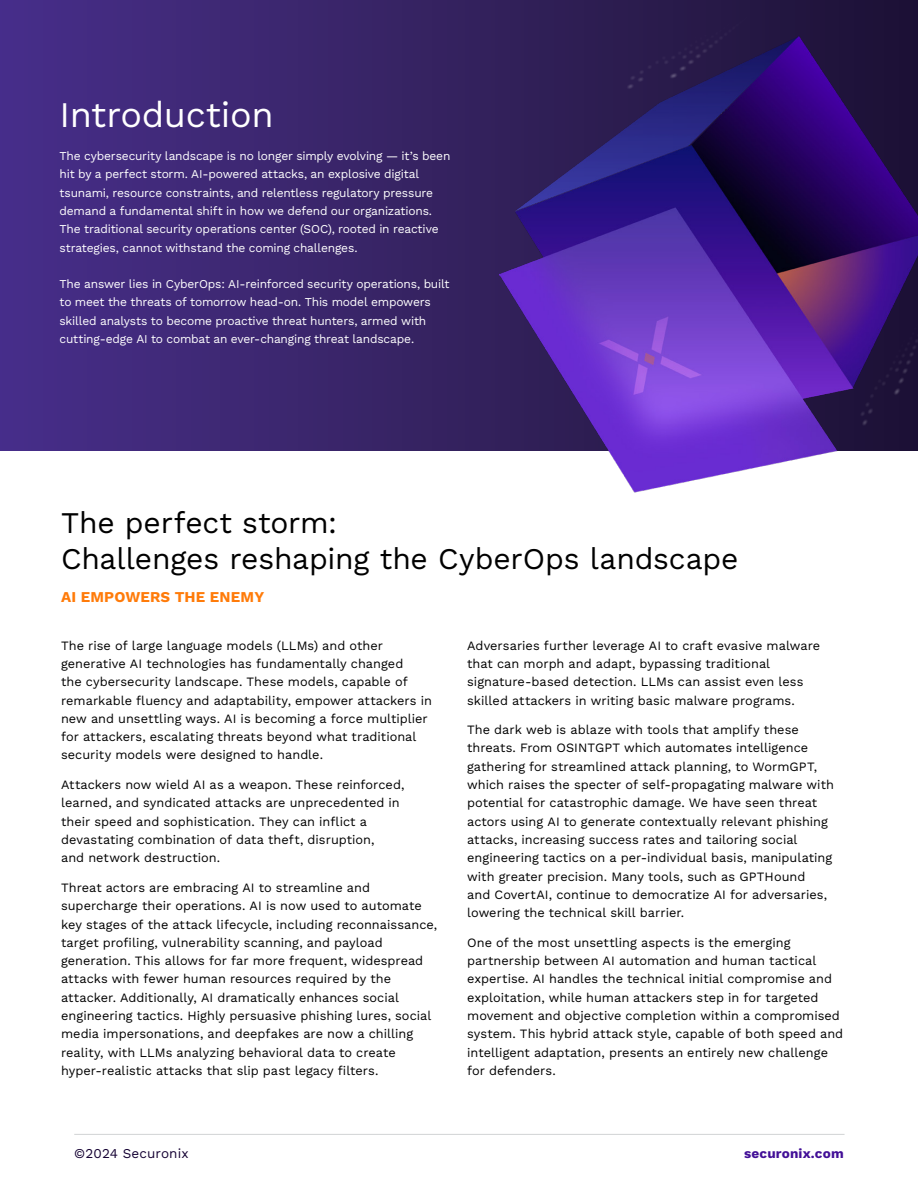
<style>
.page{position:relative;width:918px;height:1188px;background:#fff}
.page>*{position:absolute;margin:0;border:0;box-sizing:border-box;transform-origin:0 0}
.t1{font:36px "Work Sans";letter-spacing:-.01em;color:#fff}
.t2{font:30px/36px "Work Sans";letter-spacing:-.005em;color:#000}
.t3{font:700 15px "Work Sans";letter-spacing:.01em;color:#ff7b09}
.t4{font:13.5px "Work Sans";letter-spacing:.01em;color:#160334}
.t5{font:700 13.5px "Work Sans";letter-spacing:.01em;color:#420f97}
.Body{font:12.75px/18.3px "Work Sans";color:#000}
.Body-2{font:12px/18.3px "Work Sans";letter-spacing:-.015em;color:#fff}
</style>
<div class="page">
<svg style="left:0;top:0;width:499px;height:450px;background:#3c2772"></svg>
<img style="left:499px;top:0;width:419px;height:493px">
<hr style="left:74px;top:1134px;width:771px;height:1px;background:#d1d3d4">
<h2 class="t1" style="left:60px;top:88px;width:216px">Introduction</h2>
<p class="Body-2" style="left:60px;top:146px;width:392px">The cybersecurity landscape is no longer simply evolving — it’s been hit by a perfect storm. AI-powered attacks, an explosive digital tsunami, resource constraints, and relentless regulatory pressure demand a fundamental shift in how we defend our organizations.<br>The traditional security operations center (SOC), rooted in reactive strategies, cannot withstand the coming challenges.</p>
<p class="Body-2" style="left:60px;top:274px;width:391px">The answer lies in CyberOps: AI-reinforced security operations, built to meet the threats of tomorrow head-on. This model empowers skilled analysts to become proactive threat hunters, armed with cutting-edge AI to combat an ever-changing threat landscape.</p>
<h2 class="t2" style="left:61px;top:504px;width:679px">The perfect storm:<br>Challenges reshaping the CyberOps landscape</h2>
<h2 class="t3" style="left:61px;top:588px;width:205px">AI EMPOWERS THE ENEMY</h2>
<p class="Body" style="left:61px;top:636px;width:372px">The rise of large language models (LLMs) and other generative AI technologies has fundamentally changed<br>the cybersecurity landscape. These models, capable of remarkable fluency and adaptability, empower attackers in new and unsettling ways. AI is becoming a force multiplier for attackers, escalating threats beyond what traditional security models were designed to handle.</p>
<p class="Body" style="left:61px;top:775px;width:345px">Attackers now wield AI as a weapon. These reinforced, learned, and syndicated attacks are unprecedented in their speed and sophistication. They can inflict a devastating combination of data theft, disruption,<br>and network destruction.</p>
<p class="Body" style="left:61px;top:878px;width:378px">Threat actors are embracing AI to streamline and supercharge their operations. AI is now used to automate key stages of the attack lifecycle, including reconnaissance, target profiling, vulnerability scanning, and payload generation. This allows for far more frequent, widespread attacks with fewer human resources required by the attacker. Additionally, AI dramatically enhances social engineering tactics. Highly persuasive phishing lures, social media impersonations, and deepfakes are now a chilling reality, with LLMs analyzing behavioral data to create hyper-realistic attacks that slip past legacy filters.</p>
<p class="Body" style="left:467px;top:636px;width:355px">Adversaries further leverage AI to craft evasive malware that can morph and adapt, bypassing traditional signature-based detection. LLMs can assist even less skilled attackers in writing basic malware programs.</p>
<p class="Body" style="left:467px;top:720px;width:368px">The dark web is ablaze with tools that amplify these threats. From OSINTGPT which automates intelligence gathering for streamlined attack planning, to WormGPT, which raises the specter of self-propagating malware with potential for catastrophic damage. We have seen threat actors using AI to generate contextually relevant phishing attacks, increasing success rates and tailoring social engineering tactics on a per-individual basis, manipulating with greater precision. Many tools, such as GPTHound<br>and CovertAI, continue to democratize AI for adversaries, lowering the technical skill barrier.</p>
<p class="Body" style="left:467px;top:933px;width:378px">One of the most unsettling aspects is the emerging partnership between AI automation and human tactical expertise. AI handles the technical initial compromise and exploitation, while human attackers step in for targeted movement and objective completion within a compromised system. This hybrid attack style, capable of both speed and intelligent adaptation, presents an entirely new challenge for defenders.</p>
<p class="t4" style="left:74px;top:1144px;width:116px">©2024 Securonix</p>
<p class="t5" style="left:744px;top:1146px;width:101px">securonix.com</p>
</div>
